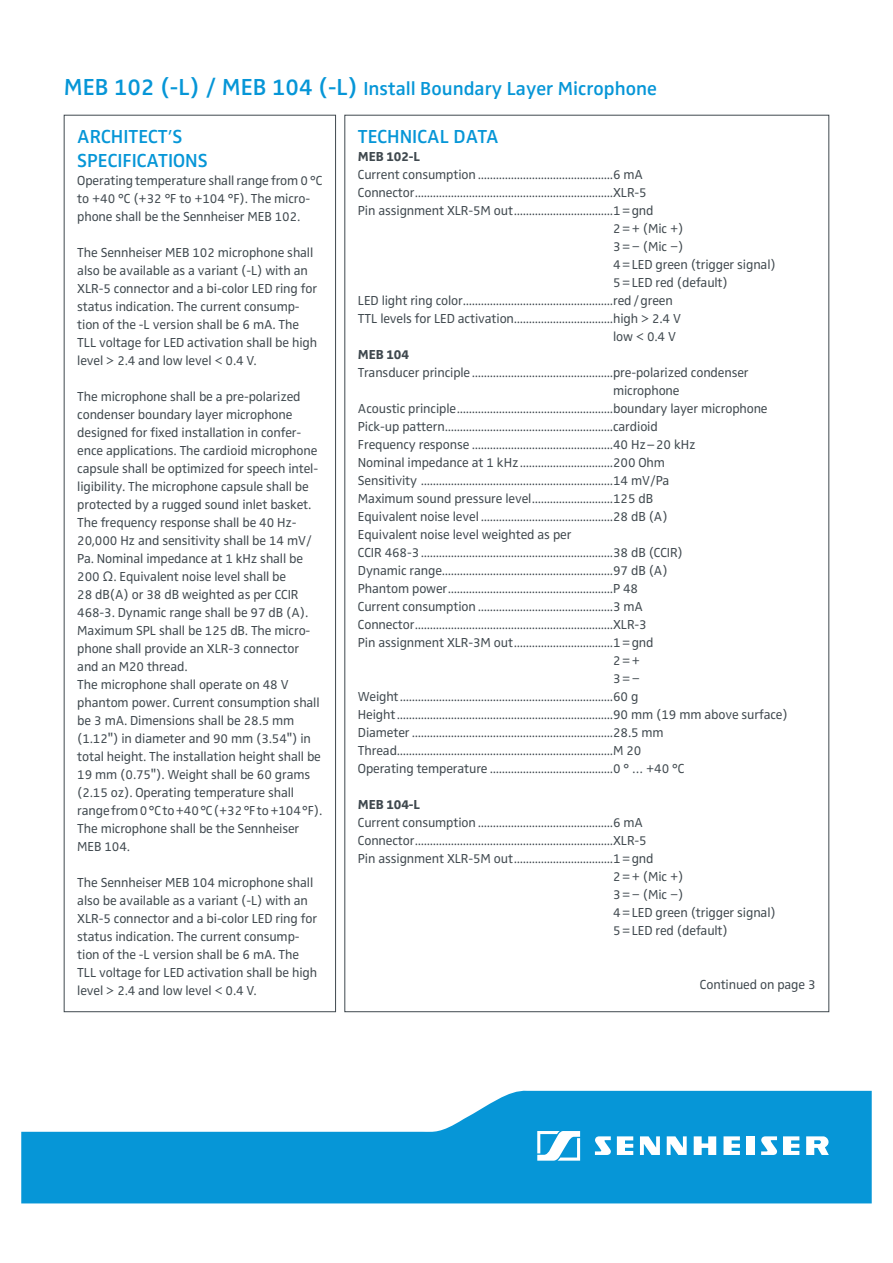
<style>
.page{position:relative;width:893px;height:1263px;background:#fff}
.page>*{position:absolute;margin:0;border:0;box-sizing:border-box;transform-origin:0 0}
.t1{font:600 19.5px/23.4px "Sennheiser";color:#0696d7}
.t2{font:13.5px/18px "Sennheiser";letter-spacing:-.01em;color:#40494f}
.t3{font:700 13.5px "Sennheiser";letter-spacing:-.01em;color:#40494f}
.s1{font-size:24px}
.s2{font-weight:400}
.s3{font-family:"Sennheiser Logo G3"}
.s4{font-family:"Tahoma"}
</style>
<div class="page">
<svg style="left:21px;top:1090px;width:851px;height:113px;fill:#0696d7"></svg>
<svg style="left:537px;top:1131px;width:43px;height:30px"></svg>
<svg style="left:617px;top:1136px;width:16px;height:19px"></svg>
<svg style="left:640px;top:1136px;width:20px;height:19px"></svg>
<svg style="left:694px;top:1136px;width:22px;height:19px"></svg>
<svg style="left:806px;top:1136px;width:23px;height:19px"></svg>
<svg style="left:667px;top:1136px;width:20px;height:19px"></svg>
<svg style="left:783px;top:1136px;width:16px;height:19px"></svg>
<div style="left:746px;top:1136px;width:9px;height:19px;background:#fff"></div>
<svg style="left:723px;top:1136px;width:17px;height:19px"></svg>
<svg style="left:595px;top:1136px;width:16px;height:19px"></svg>
<svg style="left:761px;top:1136px;width:16px;height:19px"></svg>
<h1 class="t1" style="left:64px;top:77px;width:595px"><span class="s1">MEB 102 (-L) / MEB 104 (-L)</span> Install Boundary Layer Microphone</h1>
<h1 class="t1" style="left:358px;top:125px;width:142px">TECHNICAL DATA</h1>
<p class="t3" style="left:358px;top:149px;width:64px">MEB 102-L</p>
<p class="t2" style="left:358px;top:166px;width:287px">Current consumption .............................................6 mA</p>
<p class="t2" style="left:358px;top:184px;width:290px">Connector..................................................................XLR-5</p>
<p class="t2" style="left:358px;top:202px;width:297px">Pin assignment XLR-5M out.................................1=gnd</p>
<p class="t2" style="left:613px;top:220px;width:72px">2=+ (Mic +)</p>
<p class="t2" style="left:613px;top:238px;width:72px">3=− (Mic −)</p>
<p class="t2" style="left:613px;top:256px;width:164px">4=LED green (trigger signal)</p>
<p class="t2" style="left:613px;top:274px;width:116px">5=LED red (default)</p>
<p class="t2" style="left:358px;top:292px;width:316px">LED light ring color..................................................red/green</p>
<p class="t2" style="left:358px;top:310px;width:325px">TTL levels for LED activation.................................high &gt; 2.4 V</p>
<p class="t2" style="left:613px;top:328px;width:64px">low &lt; 0.4 V</p>
<p class="t3" style="left:358px;top:347px;width:53px">MEB 104</p>
<p class="t2" style="left:358px;top:364px;width:392px">Transducer principle...............................................pre-polarized condenser</p>
<p class="t2" style="left:613px;top:382px;width:68px">microphone</p>
<p class="t2" style="left:358px;top:400px;width:411px">Acoustic principle....................................................boundary layer microphone</p>
<p class="t2" style="left:358px;top:418px;width:301px">Pick-up pattern........................................................cardioid</p>
<p class="t2" style="left:358px;top:436px;width:339px">Frequency response ...............................................40 Hz–20 kHz</p>
<p class="t2" style="left:358px;top:454px;width:308px">Nominal impedance at 1 kHz...............................200 Ohm</p>
<p class="t2" style="left:358px;top:472px;width:313px">Sensitivity ................................................................14 mV/Pa</p>
<p class="t2" style="left:358px;top:490px;width:297px">Maximum sound pressure level...........................125 dB</p>
<p class="t2" style="left:358px;top:508px;width:311px">Equivalent noise level ............................................28 dB (A)</p>
<p class="t2" style="left:358px;top:526px;width:215px">Equivalent noise level weighted as per</p>
<p class="t2" style="left:358px;top:544px;width:327px">CCIR 468-3................................................................38 dB (CCIR)</p>
<p class="t2" style="left:358px;top:562px;width:311px">Dynamic range.........................................................97 dB (A)</p>
<p class="t2" style="left:358px;top:580px;width:282px">Phantom power.......................................................P 48</p>
<p class="t2" style="left:358px;top:598px;width:287px">Current consumption .............................................3 mA</p>
<p class="t2" style="left:358px;top:616px;width:290px">Connector..................................................................XLR-3</p>
<p class="t2" style="left:358px;top:634px;width:297px">Pin assignment XLR-3M out.................................1=gnd</p>
<p class="t2" style="left:613px;top:652px;width:28px">2=+</p>
<p class="t2" style="left:613px;top:670px;width:28px">3=−</p>
<p class="t2" style="left:358px;top:687px;width:282px">Weight.......................................................................60 g</p>
<p class="t2" style="left:358px;top:705px;width:431px">Height........................................................................90 mm (19 mm above surface)</p>
<p class="t2" style="left:358px;top:723px;width:307px">Diameter ...................................................................28.5 mm</p>
<p class="t2" style="left:358px;top:741px;width:285px">Thread........................................................................M 20</p>
<p class="t2" style="left:358px;top:759px;width:328px">Operating temperature .........................................0 ° … +40 °C</p>
<p class="t3" style="left:358px;top:797px;width:64px">MEB 104-L</p>
<p class="t2" style="left:358px;top:813px;width:287px">Current consumption .............................................6 mA</p>
<p class="t2" style="left:358px;top:831px;width:290px">Connector..................................................................XLR-5</p>
<p class="t2" style="left:358px;top:849px;width:297px">Pin assignment XLR-5M out.................................1=gnd</p>
<p class="t2" style="left:613px;top:867px;width:72px">2=+ (Mic +)</p>
<p class="t2" style="left:613px;top:885px;width:72px">3=− (Mic −)</p>
<p class="t2" style="left:613px;top:903px;width:164px">4=LED green (trigger signal)</p>
<p class="t2" style="left:613px;top:921px;width:116px">5=LED red (default)</p>
<h1 class="t1" style="left:77px;top:125px;width:132px">ARCHITECT<span class="s2">’</span>S<br>SPECIFICATIONS</h1>
<p class="t2" style="left:77px;top:171px;width:247px">Operating temperature shall range from 0 °C to +40 °C (+32 °F to +104 °F). The micro&shy;phone shall be the Sennheiser MEB 102.</p>
<p class="t2" style="left:77px;top:243px;width:241px">The Sennheiser MEB 102 microphone shall also be available as a variant (-L) with an XLR-5 connector and a bi-color LED ring for status indication. The current consump&shy;tion of the -L version shall be 6 mA. The TLL voltage for LED activation shall be high level &gt; 2.4 and low level &lt; 0.4 V.</p>
<p class="t2" style="left:77px;top:387px;width:247px">The microphone shall be a pre-polarized condenser boundary layer microphone designed for fixed installation in confer&shy;ence applications. The cardioid microphone capsule shall be optimized for speech intel&shy;ligibility. The microphone capsule shall be protected by a rugged sound inlet basket.<br>The frequency response shall be 40 Hz-20,000 Hz and sensitivity shall be 14 mV/ Pa. Nominal impedance at 1 kHz shall be 200 <span class="s3">O</span>. Equivalent noise level shall be<br>28 dB(A) or 38 dB weighted as per CCIR 468-3. Dynamic range shall be 97 dB (A).<br>Maximum SPL shall be 125 dB. The micro&shy;phone shall provide an XLR-3 connector and an M20 thread.<br>The microphone shall operate on 48 V phantom power. Current consumption shall be 3 mA. Dimensions shall be 28.5 mm (1.12<span class="s4">"</span>) in diameter and 90 mm (3.54<span class="s4">"</span>) in total height. The installation height shall be 19 mm (0.75<span class="s4">"</span>). Weight shall be 60 grams (2.15 oz). Operating temperature shall range from 0 °C to +40 °C (+32 °F to +104 °F).<br>The microphone shall be the Sennheiser MEB 104.</p>
<p class="t2" style="left:77px;top:873px;width:241px">The Sennheiser MEB 104 microphone shall also be available as a variant (-L) with an XLR-5 connector and a bi-color LED ring for status indication. The current consump&shy;tion of the -L version shall be 6 mA. The TLL voltage for LED activation shall be high level &gt; 2.4 and low level &lt; 0.4 V.</p>
<p class="t2" style="left:700px;top:975px;width:117px">Continued on page 3</p>
</div>
